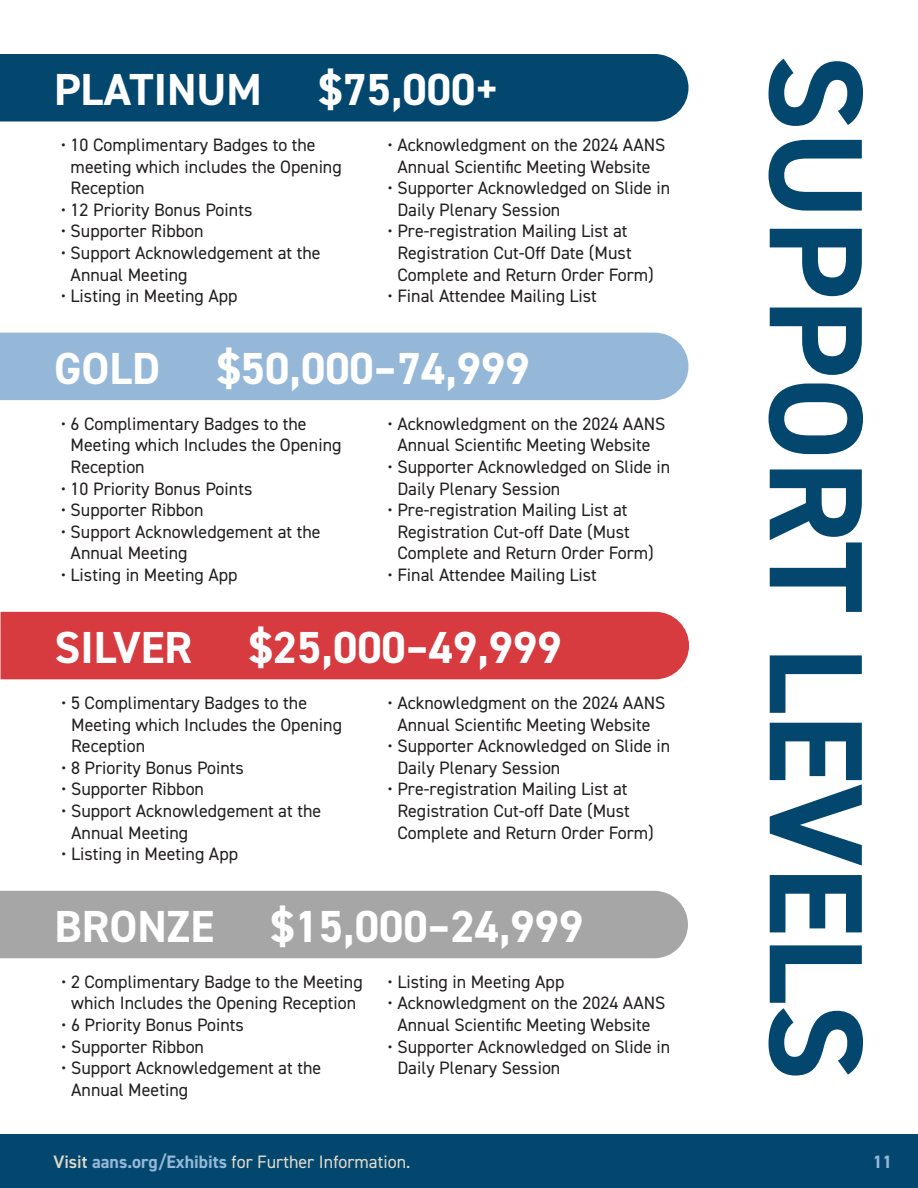
<style>
.page{position:relative;width:918px;height:1188px;background:#fff}
.page>*{position:absolute;margin:0;border:0;box-sizing:border-box;transform-origin:0 0}
.t1{font:700 133.5px "DIN2014";color:#03476f}
.t2{font:700 45px "DIN2014";color:#fff}
.t3{font:18px/21.6px "DIN2014";color:#231f20}
.t4{font:18px "DIN2014";color:#e3dbca}
.t5{font:700 18px "DIN2014";color:#95b8d8}
.s1{font-weight:600}
.s2{font-weight:700;color:#95b8d8}
</style>
<div class="page">
<div style="left:0;top:1134px;width:918px;height:54px;background:#03476f"></div>
<div style="left:0;top:54px;width:688px;height:68px;background:#03476f"></div>
<div style="left:0;top:333px;width:688px;height:67px;background:#95b8d8"></div>
<div style="left:0;top:891px;width:688px;height:67px;background:#a6a6a6"></div>
<div style="left:1px;top:612px;width:688px;height:67px;background:#d73a3f"></div>
<p class="t2" style="left:54px;top:60px;width:209px">PLATINUM</p>
<p class="t2" style="left:318px;top:60px;width:183px">$75,000+</p>
<p class="t3" style="left:71px;top:134px;width:273px;text-indent:-10px">• 10 Complimentary Badges to the meeting which includes the Opening<br>Reception</p>
<p class="t3" style="left:61px;top:199px;width:193px">• 12 Priority Bonus Points</p>
<p class="t3" style="left:61px;top:220px;width:144px">• Supporter Ribbon</p>
<p class="t3" style="left:71px;top:242px;width:252px;text-indent:-10px">• Support Acknowledgement at the<br>Annual Meeting</p>
<p class="t3" style="left:61px;top:285px;width:178px">• Listing in Meeting App</p>
<p class="t3" style="left:388px;top:134px;width:280px;text-align:center">• Acknowledgment on the 2024 AANS<br>Annual Scientific Meeting Website</p>
<p class="t3" style="left:397px;top:177px;width:274px;text-indent:-10px">• Supporter Acknowledged on Slide in<br>Daily Plenary Session</p>
<p class="t3" style="left:397px;top:220px;width:258px;text-indent:-10px">• Pre-registration Mailing List at<br>Registration Cut-Off Date (Must<br>Complete and Return Order Form)</p>
<p class="t3" style="left:388px;top:285px;width:211px">• Final Attendee Mailing List</p>
<p class="t2" style="left:54px;top:338px;width:108px">GOLD</p>
<p class="t2" style="left:217px;top:338px;width:315px">$50,000–74,999</p>
<p class="t3" style="left:71px;top:412px;width:272px;text-indent:-10px">• 6 Complimentary Badges to the<br>Meeting which Includes the Opening<br>Reception</p>
<p class="t3" style="left:61px;top:477px;width:193px">• 10 Priority Bonus Points</p>
<p class="t3" style="left:61px;top:499px;width:144px">• Supporter Ribbon</p>
<p class="t3" style="left:71px;top:520px;width:252px;text-indent:-10px">• Support Acknowledgement at the<br>Annual Meeting</p>
<p class="t3" style="left:61px;top:564px;width:178px">• Listing in Meeting App</p>
<p class="t3" style="left:388px;top:412px;width:280px;text-align:center">• Acknowledgment on the 2024 AANS<br>Annual Scientific Meeting Website</p>
<p class="t3" style="left:397px;top:456px;width:274px;text-indent:-10px">• Supporter Acknowledged on Slide in<br>Daily Plenary Session</p>
<p class="t3" style="left:397px;top:499px;width:258px;text-indent:-10px">• Pre-registration Mailing List at<br>Registration Cut-off Date (Must<br>Complete and Return Order Form)</p>
<p class="t3" style="left:388px;top:564px;width:211px">• Final Attendee Mailing List</p>
<p class="t2" style="left:55px;top:618px;width:509px">SILVER $25,000–49,999</p>
<p class="t3" style="left:71px;top:692px;width:272px;text-indent:-10px">• 5 Complimentary Badges to the<br>Meeting which Includes the Opening<br>Reception</p>
<p class="t3" style="left:61px;top:756px;width:184px">• 8 Priority Bonus Points</p>
<p class="t3" style="left:61px;top:778px;width:144px">• Supporter Ribbon</p>
<p class="t3" style="left:71px;top:800px;width:252px;text-indent:-10px">• Support Acknowledgement at the<br>Annual Meeting</p>
<p class="t3" style="left:61px;top:843px;width:178px">• Listing in Meeting App</p>
<p class="t3" style="left:388px;top:692px;width:280px;text-align:center">• Acknowledgment on the 2024 AANS<br>Annual Scientific Meeting Website</p>
<p class="t3" style="left:397px;top:735px;width:274px;text-indent:-10px">• Supporter Acknowledged on Slide in<br>Daily Plenary Session</p>
<p class="t3" style="left:397px;top:778px;width:258px;text-indent:-10px">• Pre-registration Mailing List at<br>Registration Cut-off Date (Must<br>Complete and Return Order Form)</p>
<p class="t2" style="left:55px;top:897px;width:161px">BRONZE</p>
<p class="t2" style="left:270px;top:897px;width:315px">$15,000–24,999</p>
<p class="t3" style="left:61px;top:971px;width:303px;text-align:center">• 2 Complimentary Badge to the Meeting which Includes the Opening Reception</p>
<p class="t3" style="left:61px;top:1014px;width:184px">• 6 Priority Bonus Points</p>
<p class="t3" style="left:61px;top:1035px;width:144px">• Supporter Ribbon</p>
<p class="t3" style="left:71px;top:1057px;width:252px;text-indent:-10px">• Support Acknowledgement at the<br>Annual Meeting</p>
<p class="t3" style="left:388px;top:971px;width:178px">• Listing in Meeting App</p>
<p class="t3" style="left:388px;top:992px;width:280px;text-align:center">• Acknowledgment on the 2024 AANS<br>Annual Scientific Meeting Website</p>
<p class="t3" style="left:397px;top:1035px;width:274px;text-indent:-10px">• Supporter Acknowledged on Slide in<br>Daily Plenary Session</p>
<p class="t1" style="left:905px;top:54px;width:1028px;rotate:90deg">SUPPORT LEVELS</p>
<p class="t4" style="left:53px;top:1151px;width:358px"><span class="s1">Visit</span> <span class="s2">aans.org/Exhibits</span> for Further Information.</p>
<p class="t5" style="left:873px;top:1150px;width:21px">11</p>
</div>
